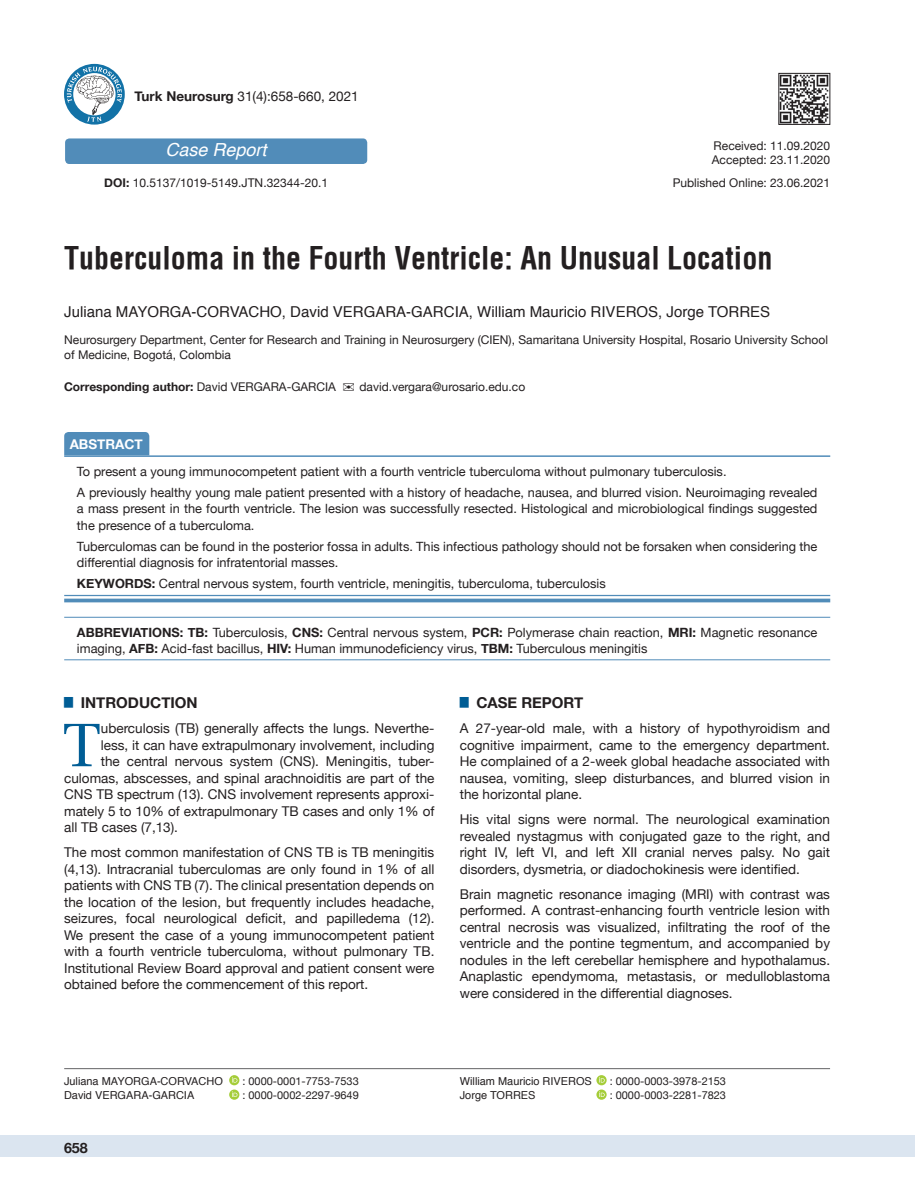
<style>
.page{position:relative;width:915px;height:1191px;background:#fff}
.page>*{position:absolute;margin:0;border:0;box-sizing:border-box;transform-origin:0 0}
.t1{font:61.2px "Utopia";color:#005d95}
.t2{font:700 30px "Helvetica Condens";color:#231f20}
.t3{font:italic 18px "Helvetica";color:#fff}
.t4{font:15px "Helvetica";color:#231f20}
.t5{font:700 15px "Helvetica Neue";color:#231f20}
.t6{font:700 14.25px "Helvetica Neue";color:#231f20}
.t7{font:13.5px/16.5px "Helvetica Neue";color:#231f20;text-align:justify}
.t8{font:700 13.5px "Helvetica Neue";color:#fff}
.t9{font:12.75px/16.5px "Helvetica Neue";color:#231f20}
.t10{font:12px/14.4px "Helvetica Neue";color:#231f20}
.t11{font:700 12px "Helvetica Neue";color:#231f20}
.t12{font:10.95px "Helvetica Neue";color:#231f20}
.t13{font:10.95px "Helvetica";color:#231f20}
.s1{font-weight:700}
.s2{font-weight:400}
</style>
<div class="page">
<div style="left:0;top:1135px;width:914px;height:22px;background:#dbe5f0"></div>
<hr style="left:64px;top:1068px;width:765px;height:1px;background:#636366">
<div style="left:64px;top:432px;width:85px;height:23px;background:#518cb9"></div>
<div style="left:64px;top:595px;width:766px;height:7px;background:#f3f7fa"></div>
<hr style="left:64px;top:455px;width:766px;height:2px;background:#518cb9">
<hr style="left:64px;top:595px;width:766px;height:1px;background:#518cb9">
<svg style="left:64px;top:598px;width:766px;height:4px;fill:#518cb9"></svg>
<hr style="left:64px;top:617px;width:766px;height:1px;background:#518cb9">
<hr style="left:64px;top:659px;width:766px;height:1px;background:#518cb9">
<img style="left:780px;top:75px;width:47px;height:48px">
<div style="left:778px;top:73px;width:51px;height:52px;border:1px solid #231f20"></div>
<svg style="left:229px;top:1075px;width:10px;height:10px"></svg>
<svg style="left:232px;top:1077px;width:5px;height:5px"></svg>
<svg style="left:229px;top:1089px;width:10px;height:10px"></svg>
<svg style="left:232px;top:1091px;width:5px;height:6px"></svg>
<svg style="left:596px;top:1075px;width:10px;height:10px"></svg>
<svg style="left:599px;top:1077px;width:5px;height:5px"></svg>
<svg style="left:596px;top:1089px;width:10px;height:10px"></svg>
<svg style="left:599px;top:1091px;width:5px;height:6px"></svg>
<svg style="left:64px;top:64px;width:61px;height:61px"></svg>
<svg style="left:67px;top:67px;width:55px;height:55px"></svg>
<div style="left:65px;top:138px;width:302px;height:26px;background:#518cb9;border-radius:4px"></div>
<p class="t7" style="left:134px;top:89px;width:225px"><span class="s1">Turk Neurosurg</span> 31(4):658-660, 2021</p>
<h3 class="t3" style="left:165px;top:136px;width:103px">Case Report</h3>
<p class="t10" style="left:104px;top:177px;width:225px"><span class="s1">DOI:</span> 10.5137/1019-5149.JTN.32344-20.1</p>
<p class="t10" style="left:711px;top:139px;width:120px">Received: 11.09.2020<br>Accepted: 23.11.2020</p>
<p class="t10" style="left:672px;top:176px;width:159px">Published Online: 23.06.2021</p>
<h2 class="t2" style="left:64px;top:240px;width:709px">Tuberculoma in the Fourth Ventricle: An Unusual Location</h2>
<p class="t4" style="left:64px;top:300px;width:707px">Juliana MAYORGA-CORVACHO, David VERGARA-GARCIA, William Mauricio RIVEROS, Jorge TORRES</p>
<p class="t10" style="left:64px;top:333px;width:765px">Neurosurgery Department, Center for Research and Training in Neurosurgery (CIEN), Samaritana University Hospital, Rosario University School of Medicine, Bogotá, Colombia</p>
<p class="t11" style="left:64px;top:377px;width:273px">Corresponding author: <span class="s2">David VERGARA-GARCIA</span></p>
<p class="t10" style="left:359px;top:380px;width:167px">david.vergara@urosario.edu.co</p>
<p class="t8" style="left:70px;top:433px;width:75px">ABSTRACT</p>
<p class="t9" style="left:77px;top:462px;width:741px;line-height:20.7px">To present a young immunocompetent patient with a fourth ventricle tuberculoma without pulmonary tuberculosis.<br>A previously healthy young male patient presented with a history of headache, nausea, and blurred vision. Neuroimaging revealed</p>
<p class="t9" style="left:77px;top:501px;width:741px">a mass present in the fourth ventricle. The lesion was successfully resected. Histological and microbiological findings suggested the presence of a tuberculoma.</p>
<p class="t9" style="left:77px;top:538px;width:741px">Tuberculomas can be found in the posterior fossa in adults. This infectious pathology should not be forsaken when considering the differential diagnosis for infratentorial masses.</p>
<p class="t9" style="left:77px;top:576px;width:530px"><span class="s1">KEYWORDS:</span> Central nervous system, fourth ventricle, meningitis, tuberculoma, tuberculosis</p>
<p class="t9" style="left:77px;top:624px;width:741px"><span class="s1">ABBREVIATIONS: TB:</span> Tuberculosis, <span class="s1">CNS:</span> Central nervous system, <span class="s1">PCR:</span> Polymerase chain reaction, <span class="s1">MRI:</span> Magnetic resonance imaging, <span class="s1">AFB:</span> Acid-fast bacillus, <span class="s1">HIV:</span> Human immunodeficiency virus, <span class="s1">TBM:</span> Tuberculous meningitis</p>
<p class="t5" style="left:64px;top:691px;width:135px"><sup>█</sup> INTRODUCTION</p>
<h1 class="t1" style="left:63px;top:710px;width:39px">T</h1>
<p class="t7" style="left:101px;top:721px;width:335px">uberculosis (TB) generally affects the lungs. Neverthe-</p>
<p class="t7" style="left:101px;top:737px;width:335px">less, it can have extrapulmonary involvement, including</p>
<p class="t7" style="left:101px;top:754px;width:335px">the central nervous system (CNS). Meningitis, tuber-</p>
<p class="t7" style="left:64px;top:770px;width:371px">culomas, abscesses, and spinal arachnoiditis are part of the</p>
<p class="t7" style="left:64px;top:787px;width:371px">CNS TB spectrum (13). CNS involvement represents approxi-</p>
<p class="t7" style="left:64px;top:803px;width:371px">mately 5 to 10% of extrapulmonary TB cases and only 1% of</p>
<p class="t7" style="left:64px;top:820px;width:115px">all TB cases (7,13).</p>
<p class="t7" style="left:64px;top:845px;width:371px">The most common manifestation of CNS TB is TB meningitis (4,13). Intracranial tuberculomas are only found in 1% of all patients with CNS TB (7). The clinical presentation depends on the location of the lesion, but frequently includes headache, seizures, focal neurological deficit, and papilledema (12).<br>We present the case of a young immunocompetent patient with a fourth ventricle tuberculoma, without pulmonary TB.<br>Institutional Review Board approval and patient consent were obtained before the commencement of this report.</p>
<p class="t5" style="left:459px;top:691px;width:125px"><sup>█</sup> CASE REPORT</p>
<p class="t7" style="left:459px;top:721px;width:371px">A 27-year-old male, with a history of hypothyroidism and cognitive impairment, came to the emergency department.<br>He complained of a 2-week global headache associated with nausea, vomiting, sleep disturbances, and blurred vision in the horizontal plane.</p>
<p class="t7" style="left:459px;top:812px;width:371px">His vital signs were normal. The neurological examination revealed nystagmus with conjugated gaze to the right, and right IV, left VI, and left XII cranial nerves palsy. No gait disorders, dysmetria, or diadochokinesis were identified.</p>
<p class="t7" style="left:459px;top:886px;width:371px">Brain magnetic resonance imaging (MRI) with contrast was performed. A contrast-enhancing fourth ventricle lesion with central necrosis was visualized, infiltrating the roof of the ventricle and the pontine tegmentum, and accompanied by nodules in the left cerebellar hemisphere and hypothalamus.<br>Anaplastic ependymoma, metastasis, or medulloblastoma were considered in the differential diagnoses.</p>
<p class="t13" style="left:64px;top:1072px;width:160px">Juliana MAYORGA-CORVACHO</p>
<p class="t12" style="left:242px;top:1072px;width:118px">: 0000-0001-7753-7533</p>
<p class="t13" style="left:64px;top:1086px;width:132px">David VERGARA-GARCIA</p>
<p class="t12" style="left:242px;top:1087px;width:118px">: 0000-0002-2297-9649</p>
<p class="t6" style="left:64px;top:1137px;width:25px">658</p>
<p class="t13" style="left:459px;top:1072px;width:134px">William Mauricio RIVEROS</p>
<p class="t12" style="left:609px;top:1072px;width:118px">: 0000-0003-3978-2153</p>
<p class="t13" style="left:459px;top:1086px;width:77px">Jorge TORRES</p>
<p class="t12" style="left:609px;top:1087px;width:118px">: 0000-0003-2281-7823</p>
</div>
